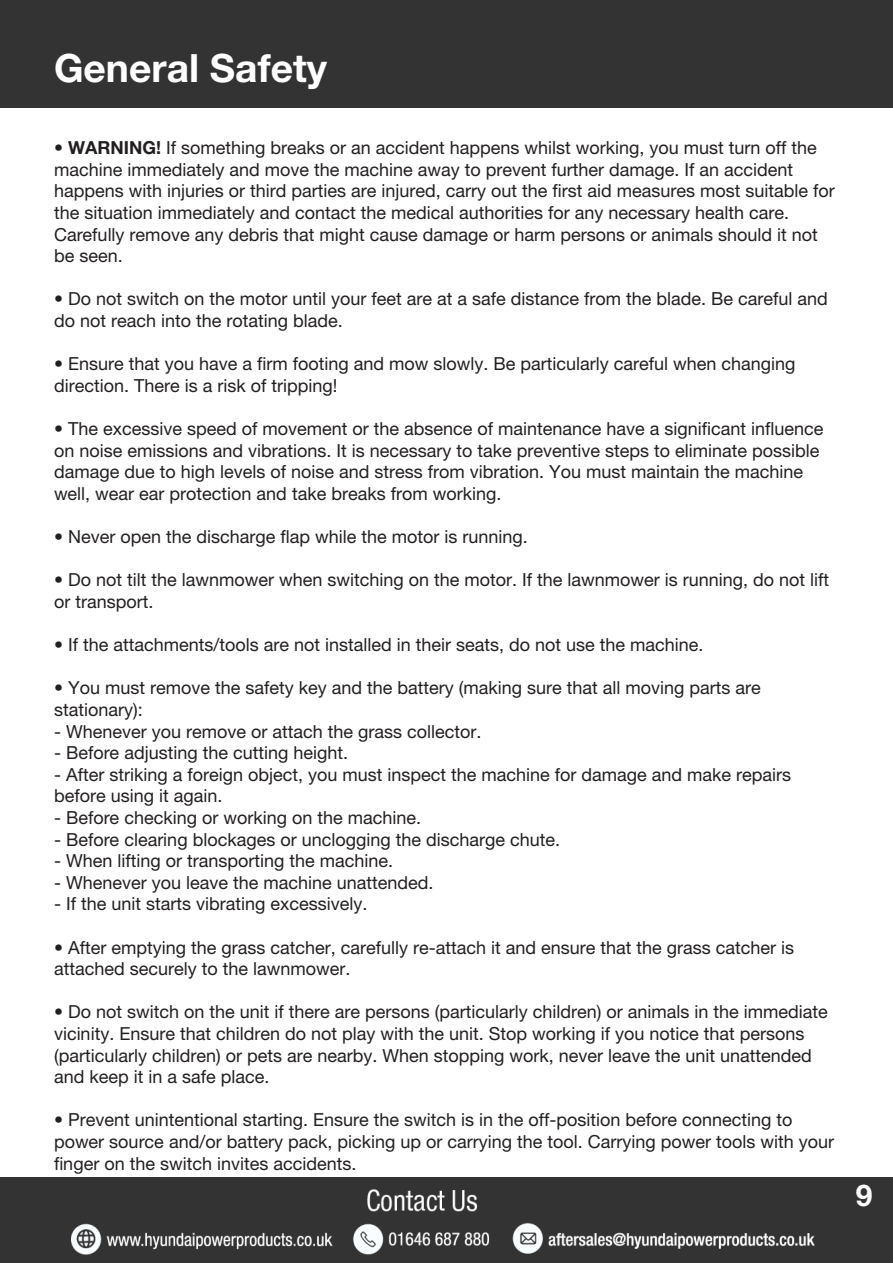
<style>
.page{position:relative;width:893px;height:1263px;background:#fff}
.page>*{position:absolute;margin:0;border:0;box-sizing:border-box;transform-origin:0 0}
.t1{font:700 39px "Helvetica Neue LT Pro";color:#fff}
.t2{font:700 30px "Helvetica Neue LT Pro";color:#fff}
.t3{font:18px/21.6px "Helvetica Neue LT Pro";color:#231f20}
.s1{font-weight:700}
</style>
<div class="page">
<div style="left:0;top:0;width:893px;height:107px;background:#323332"></div>
<div style="left:0;top:1178px;width:893px;height:85px;background:#323332"></div>
<img style="left:72px;top:1189px;width:743px;height:65px">
<p class="t1" style="left:54px;top:44px;width:274px">General Safety</p>
<p class="t3" style="left:54px;top:137px;width:764px"><span class="s1">• WARNING!</span> If something breaks or an accident happens whilst working, you must turn off the machine immediately and move the machine away to prevent further damage. If an accident</p>
<p class="t3" style="left:54px;top:180px;width:782px">happens with injuries or third parties are injured, carry out the first aid measures most suitable for the situation immediately and contact the medical authorities for any necessary health care.</p>
<p class="t3" style="left:54px;top:223px;width:765px">Carefully remove any debris that might cause damage or harm persons or animals should it not be seen.</p>
<p class="t3" style="left:54px;top:288px;width:775px"><span class="s1">•</span> Do not switch on the motor until your feet are at a safe distance from the blade. Be careful and do not reach into the rotating blade.</p>
<p class="t3" style="left:54px;top:353px;width:743px"><span class="s1">•</span> Ensure that you have a firm footing and mow slowly. Be particularly careful when changing</p>
<p class="t3" style="left:54px;top:374px;width:285px">direction. There is a risk of tripping!</p>
<p class="t3" style="left:54px;top:418px;width:771px"><span class="s1">•</span> The excessive speed of movement or the absence of maintenance have a significant influence on noise emissions and vibrations. It is necessary to take preventive steps to eliminate possible damage due to high levels of noise and stress from vibration. You must maintain the machine well, wear ear protection and take breaks from working.</p>
<p class="t3" style="left:54px;top:526px;width:475px"><span class="s1">•</span> Never open the discharge flap while the motor is running.</p>
<p class="t3" style="left:54px;top:569px;width:777px"><span class="s1">•</span> Do not tilt the lawnmower when switching on the motor. If the lawnmower is running, do not lift or transport.</p>
<p class="t3" style="left:54px;top:634px;width:651px"><span class="s1">•</span> If the attachments/tools are not installed in their seats, do not use the machine.</p>
<p class="t3" style="left:54px;top:677px;width:708px"><span class="s1">•</span> You must remove the safety key and the battery (making sure that all moving parts are</p>
<p class="t3" style="left:54px;top:698px;width:90px">stationary):</p>
<p class="t3" style="left:54px;top:720px;width:429px">- Whenever you remove or attach the grass collector.</p>
<p class="t3" style="left:54px;top:742px;width:296px">- Before adjusting the cutting height.</p>
<p class="t3" style="left:54px;top:763px;width:739px">- After striking a foreign object, you must inspect the machine for damage and make repairs</p>
<p class="t3" style="left:54px;top:785px;width:170px">before using it again.</p>
<p class="t3" style="left:54px;top:806px;width:369px">- Before checking or working on the machine.</p>
<p class="t3" style="left:54px;top:828px;width:508px">- Before clearing blockages or unclogging the discharge chute.</p>
<p class="t3" style="left:54px;top:850px;width:341px">- When lifting or transporting the machine.</p>
<p class="t3" style="left:54px;top:871px;width:381px">- Whenever you leave the machine unattended.</p>
<p class="t3" style="left:54px;top:893px;width:315px">- If the unit starts vibrating excessively.</p>
<p class="t3" style="left:54px;top:936px;width:742px"><span class="s1">•</span> After emptying the grass catcher, carefully re-attach it and ensure that the grass catcher is</p>
<p class="t3" style="left:54px;top:958px;width:298px">attached securely to the lawnmower.</p>
<p class="t3" style="left:54px;top:1001px;width:775px"><span class="s1">•</span> Do not switch on the unit if there are persons (particularly children) or animals in the immediate vicinity. Ensure that children do not play with the unit. Stop working if you notice that persons (particularly children) or pets are nearby. When stopping work, never leave the unit unattended and keep it in a safe place.</p>
<p class="t3" style="left:54px;top:1109px;width:782px"><span class="s1">•</span> Prevent unintentional starting. Ensure the switch is in the off-position before connecting to power source and/or battery pack, picking up or carrying the tool. Carrying power tools with your finger on the switch invites accidents.</p>
<p class="t2" style="left:856px;top:1176px;width:18px">9</p>
</div>
